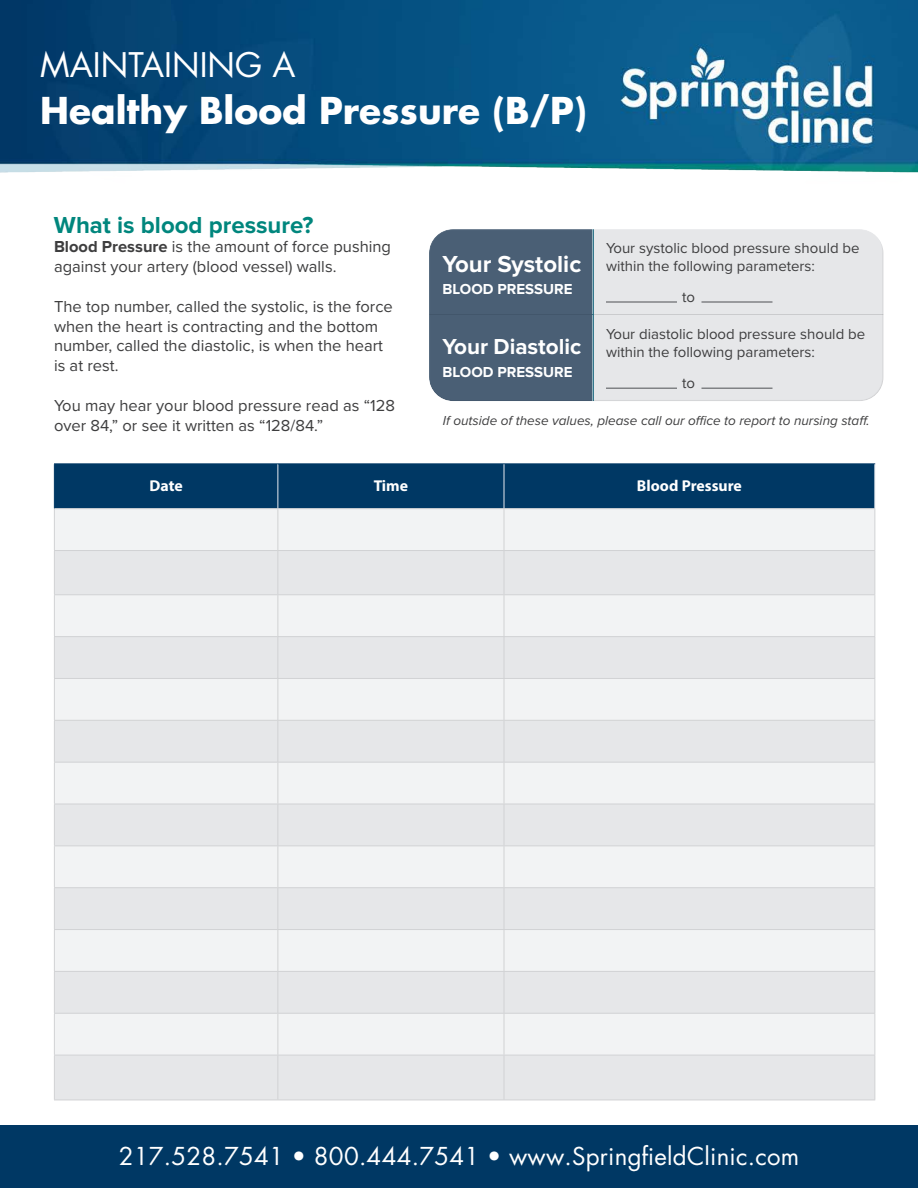
<style>
.page{position:relative;width:918px;height:1188px;background:#fff}
.page>*{position:absolute;margin:0;border:0;box-sizing:border-box;transform-origin:0 0}
.t1{font:700 36px "Futura Std";color:#fff}
.t2{font:33px "Futura Std";color:#fff}
.t3{font:24px "Futura Std";letter-spacing:.01em;color:#fff}
.t4{font:700 24px "Proxima Nova";color:#00867d}
.t5{font:700 24px "Proxima Nova";color:#fff}
.t6{font:700 22.5px "Proxima Nova";color:#fff}
.t7{font:16.5px/19.8px "Proxima Nova";color:#3e3e3f}
.t8{font:700 15.75px "Myriad Pro";color:#fff}
.t9{font:15px/18px "Proxima Nova";color:#3e3e3f}
.t10{font:700 15px "Proxima Nova";color:#fff}
.t11{font:italic 13.5px "Proxima Nova";color:#3e3e3f}
.s1{font-weight:700}
</style>
<div class="page">
<img style="left:0;top:0;width:918px;height:1126px">
<div style="left:0;top:1126px;width:918px;height:62px;background:#003864"></div>
<div style="left:55px;top:465px;width:819px;height:43px;background:#003864"></div>
<div style="left:55px;top:509px;width:819px;height:41px;background:#f2f3f4"></div>
<svg style="left:55px;top:551px;width:819px;height:549px;fill:#e6e7e9"></svg>
<hr style="left:54px;top:509px;width:1px;height:41px;background:#d1d2d4">
<hr style="left:278px;top:509px;width:1px;height:41px;background:#d1d2d4">
<hr style="left:504px;top:509px;width:1px;height:41px;background:#d1d2d4">
<hr style="left:874px;top:509px;width:1px;height:41px;background:#d1d2d4">
<hr style="left:54px;top:550px;width:224px;height:1px;background:#d1d2d4">
<hr style="left:54px;top:551px;width:1px;height:43px;background:#d1d2d4">
<hr style="left:278px;top:550px;width:226px;height:1px;background:#d1d2d4">
<hr style="left:278px;top:551px;width:1px;height:43px;background:#d1d2d4">
<hr style="left:504px;top:550px;width:371px;height:1px;background:#d1d2d4">
<hr style="left:504px;top:551px;width:1px;height:43px;background:#d1d2d4">
<hr style="left:874px;top:551px;width:1px;height:43px;background:#d1d2d4">
<hr style="left:54px;top:594px;width:224px;height:1px;background:#d1d2d4">
<hr style="left:54px;top:595px;width:1px;height:41px;background:#d1d2d4">
<hr style="left:278px;top:594px;width:226px;height:1px;background:#d1d2d4">
<hr style="left:278px;top:595px;width:1px;height:41px;background:#d1d2d4">
<hr style="left:504px;top:594px;width:371px;height:1px;background:#d1d2d4">
<hr style="left:504px;top:595px;width:1px;height:41px;background:#d1d2d4">
<hr style="left:874px;top:595px;width:1px;height:41px;background:#d1d2d4">
<hr style="left:54px;top:636px;width:224px;height:1px;background:#d1d2d4">
<hr style="left:54px;top:637px;width:1px;height:41px;background:#d1d2d4">
<hr style="left:278px;top:636px;width:226px;height:1px;background:#d1d2d4">
<hr style="left:278px;top:637px;width:1px;height:41px;background:#d1d2d4">
<hr style="left:504px;top:636px;width:371px;height:1px;background:#d1d2d4">
<hr style="left:504px;top:637px;width:1px;height:41px;background:#d1d2d4">
<hr style="left:874px;top:637px;width:1px;height:41px;background:#d1d2d4">
<hr style="left:54px;top:678px;width:224px;height:1px;background:#d1d2d4">
<hr style="left:54px;top:679px;width:1px;height:41px;background:#d1d2d4">
<hr style="left:278px;top:678px;width:226px;height:1px;background:#d1d2d4">
<hr style="left:278px;top:679px;width:1px;height:41px;background:#d1d2d4">
<hr style="left:504px;top:678px;width:371px;height:1px;background:#d1d2d4">
<hr style="left:504px;top:679px;width:1px;height:41px;background:#d1d2d4">
<hr style="left:874px;top:679px;width:1px;height:41px;background:#d1d2d4">
<hr style="left:54px;top:720px;width:224px;height:1px;background:#d1d2d4">
<hr style="left:54px;top:721px;width:1px;height:41px;background:#d1d2d4">
<hr style="left:278px;top:720px;width:226px;height:1px;background:#d1d2d4">
<hr style="left:278px;top:721px;width:1px;height:41px;background:#d1d2d4">
<hr style="left:504px;top:720px;width:371px;height:1px;background:#d1d2d4">
<hr style="left:504px;top:721px;width:1px;height:41px;background:#d1d2d4">
<hr style="left:874px;top:721px;width:1px;height:41px;background:#d1d2d4">
<hr style="left:54px;top:762px;width:224px;height:1px;background:#d1d2d4">
<hr style="left:54px;top:763px;width:1px;height:41px;background:#d1d2d4">
<hr style="left:278px;top:762px;width:226px;height:1px;background:#d1d2d4">
<hr style="left:278px;top:763px;width:1px;height:41px;background:#d1d2d4">
<hr style="left:504px;top:762px;width:371px;height:1px;background:#d1d2d4">
<hr style="left:504px;top:763px;width:1px;height:41px;background:#d1d2d4">
<hr style="left:874px;top:763px;width:1px;height:41px;background:#d1d2d4">
<hr style="left:54px;top:804px;width:224px;height:1px;background:#d1d2d4">
<hr style="left:54px;top:804px;width:1px;height:41px;background:#d1d2d4">
<hr style="left:278px;top:804px;width:226px;height:1px;background:#d1d2d4">
<hr style="left:278px;top:804px;width:1px;height:41px;background:#d1d2d4">
<hr style="left:504px;top:804px;width:371px;height:1px;background:#d1d2d4">
<hr style="left:504px;top:804px;width:1px;height:41px;background:#d1d2d4">
<hr style="left:874px;top:804px;width:1px;height:41px;background:#d1d2d4">
<hr style="left:54px;top:845px;width:224px;height:1px;background:#d1d2d4">
<hr style="left:54px;top:846px;width:1px;height:41px;background:#d1d2d4">
<hr style="left:278px;top:845px;width:226px;height:1px;background:#d1d2d4">
<hr style="left:278px;top:846px;width:1px;height:41px;background:#d1d2d4">
<hr style="left:504px;top:845px;width:371px;height:1px;background:#d1d2d4">
<hr style="left:504px;top:846px;width:1px;height:41px;background:#d1d2d4">
<hr style="left:874px;top:846px;width:1px;height:41px;background:#d1d2d4">
<hr style="left:54px;top:887px;width:224px;height:1px;background:#d1d2d4">
<hr style="left:54px;top:888px;width:1px;height:41px;background:#d1d2d4">
<hr style="left:278px;top:887px;width:226px;height:1px;background:#d1d2d4">
<hr style="left:278px;top:888px;width:1px;height:41px;background:#d1d2d4">
<hr style="left:504px;top:887px;width:371px;height:1px;background:#d1d2d4">
<hr style="left:504px;top:888px;width:1px;height:41px;background:#d1d2d4">
<hr style="left:874px;top:888px;width:1px;height:41px;background:#d1d2d4">
<hr style="left:54px;top:929px;width:224px;height:1px;background:#d1d2d4">
<hr style="left:54px;top:930px;width:1px;height:41px;background:#d1d2d4">
<hr style="left:278px;top:929px;width:226px;height:1px;background:#d1d2d4">
<hr style="left:278px;top:930px;width:1px;height:41px;background:#d1d2d4">
<hr style="left:504px;top:929px;width:371px;height:1px;background:#d1d2d4">
<hr style="left:504px;top:930px;width:1px;height:41px;background:#d1d2d4">
<hr style="left:874px;top:930px;width:1px;height:41px;background:#d1d2d4">
<hr style="left:54px;top:971px;width:224px;height:1px;background:#d1d2d4">
<hr style="left:54px;top:972px;width:1px;height:41px;background:#d1d2d4">
<hr style="left:278px;top:971px;width:226px;height:1px;background:#d1d2d4">
<hr style="left:278px;top:972px;width:1px;height:41px;background:#d1d2d4">
<hr style="left:504px;top:971px;width:371px;height:1px;background:#d1d2d4">
<hr style="left:504px;top:972px;width:1px;height:41px;background:#d1d2d4">
<hr style="left:874px;top:972px;width:1px;height:41px;background:#d1d2d4">
<hr style="left:54px;top:1013px;width:224px;height:1px;background:#d1d2d4">
<hr style="left:54px;top:1014px;width:1px;height:41px;background:#d1d2d4">
<hr style="left:278px;top:1013px;width:226px;height:1px;background:#d1d2d4">
<hr style="left:278px;top:1014px;width:1px;height:41px;background:#d1d2d4">
<hr style="left:504px;top:1013px;width:371px;height:1px;background:#d1d2d4">
<hr style="left:504px;top:1014px;width:1px;height:41px;background:#d1d2d4">
<hr style="left:874px;top:1014px;width:1px;height:41px;background:#d1d2d4">
<hr style="left:54px;top:1055px;width:224px;height:1px;background:#d1d2d4">
<hr style="left:54px;top:1055px;width:1px;height:45px;background:#d1d2d4">
<hr style="left:278px;top:1055px;width:226px;height:1px;background:#d1d2d4">
<hr style="left:278px;top:1055px;width:1px;height:45px;background:#d1d2d4">
<hr style="left:504px;top:1055px;width:371px;height:1px;background:#d1d2d4">
<hr style="left:504px;top:1055px;width:1px;height:45px;background:#d1d2d4">
<hr style="left:874px;top:1055px;width:1px;height:45px;background:#d1d2d4">
<hr style="left:54px;top:1100px;width:224px;height:1px;background:#d1d2d4">
<hr style="left:278px;top:1100px;width:226px;height:1px;background:#d1d2d4">
<hr style="left:504px;top:1100px;width:371px;height:1px;background:#d1d2d4">
<hr style="left:54px;top:508px;width:224px;height:1px;background:#d1d2d4">
<hr style="left:278px;top:508px;width:226px;height:1px;background:#d1d2d4">
<hr style="left:504px;top:508px;width:371px;height:1px;background:#d1d2d4">
<hr style="left:54px;top:464px;width:1px;height:44px;background:#003864">
<hr style="left:54px;top:464px;width:224px;height:1px;background:#003864">
<hr style="left:278px;top:464px;width:1px;height:44px;background:#e6e9ef">
<hr style="left:278px;top:464px;width:226px;height:1px;background:#003864">
<hr style="left:504px;top:464px;width:371px;height:1px;background:#003864">
<hr style="left:504px;top:464px;width:1px;height:44px;background:#e6e9ef">
<hr style="left:874px;top:464px;width:1px;height:44px;background:#e6e9ef">
<div style="left:428px;top:228px;width:456px;height:159px;background:#fff;opacity:.4"></div>
<div style="left:428px;top:237px;width:457px;height:166px;background:#231f20;opacity:.15"></div>
<hr style="left:606px;top:301px;width:71px;height:2px;background:#808285">
<hr style="left:606px;top:387px;width:71px;height:2px;background:#808285">
<hr style="left:702px;top:301px;width:70px;height:2px;background:#808285">
<hr style="left:702px;top:387px;width:70px;height:2px;background:#808285">
<p class="t2" style="left:40px;top:44px;width:257px">MAINTAINING A</p>
<p class="t1" style="left:40px;top:87px;width:548px">Healthy Blood Pressure (B/P)</p>
<p class="t4" style="left:54px;top:211px;width:261px">What is blood pressure?</p>
<p class="t7" style="left:54px;top:236px;width:339px"><span class="s1">Blood Pressure</span> is the amount of force pushing against your artery (blood vessel) walls.</p>
<p class="t7" style="left:54px;top:296px;width:340px">The top number, called the systolic, is the force when the heart is contracting and the bottom number, called the diastolic, is when the heart is at rest.</p>
<p class="t7" style="left:54px;top:395px;width:343px">You may hear your blood pressure read as “128 over 84,” or see it written as “128/84.”</p>
<p class="t5" style="left:442px;top:251px;width:140px">Your Systolic</p>
<p class="t10" style="left:442px;top:280px;width:132px">BLOOD PRESSURE</p>
<p class="t6" style="left:442px;top:334px;width:140px">Your Diastolic</p>
<p class="t10" style="left:442px;top:363px;width:132px">BLOOD PRESSURE</p>
<p class="t9" style="left:606px;top:238px;width:255px">Your systolic blood pressure should be within the following parameters:</p>
<p class="t9" style="left:682px;top:287px;width:14px">to</p>
<p class="t9" style="left:606px;top:324px;width:261px">Your diastolic blood pressure should be within the following parameters:</p>
<p class="t9" style="left:682px;top:373px;width:14px">to</p>
<p class="t11" style="left:443px;top:410px;width:428px">If outside of these values, please call our office to report to nursing staff.</p>
<p class="t8" style="left:150px;top:475px;width:35px">Date</p>
<p class="t8" style="left:374px;top:475px;width:36px">Time</p>
<p class="t8" style="left:637px;top:475px;width:106px">Blood Pressure</p>
<p class="t3" style="left:119px;top:1140px;width:682px">217.528.7541 • 800.444.7541 • www.SpringfieldClinic.com</p>
</div>
